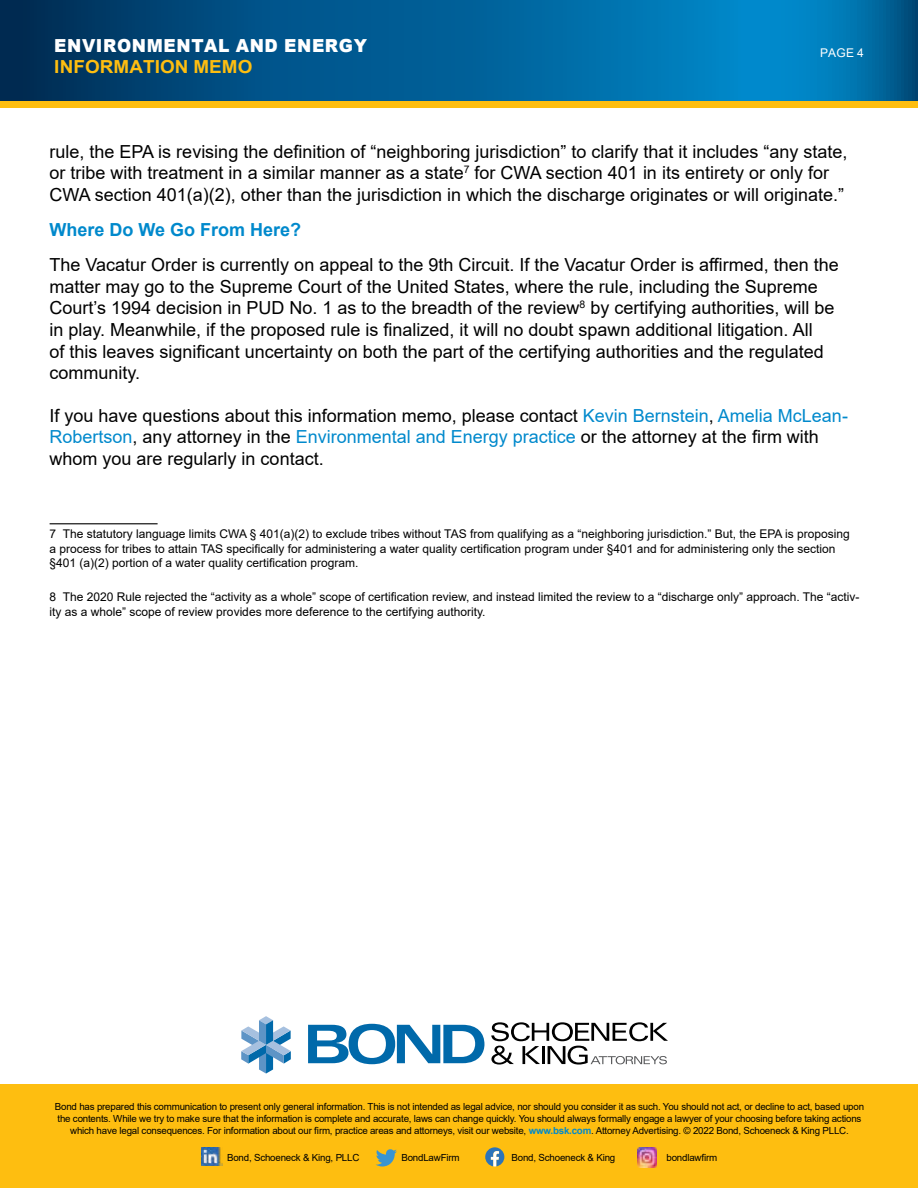
<style>
.page{position:relative;width:918px;height:1188px;background:#fff}
.page>*{position:absolute;margin:0;border:0;box-sizing:border-box;transform-origin:0 0}
.t1{font:18px/21.6px "Arial";color:#000}
.t2{font:900 18px "Arial";letter-spacing:.035em;color:#fff;scale:.95 1}
.t3{font:700 18px "Arial";color:#0089cc}
.t4{font:700 18px "Arial";letter-spacing:.005em;color:#febe10;scale:1.05 1}
.t5{font:12px/14.4px "Arial";color:#000}
.t6{font:12px "Arial";color:#fff}
.t7{font:9.75px/11.7px "Arial";letter-spacing:-.02em;color:#000;text-align:center}
.s1{color:#0089cc}
.s2{font-weight:700;color:#0089cc}
</style>
<div class="page">
<div style="left:0;top:1084px;width:918px;height:104px;background:#febe10"></div>
<svg style="left:241px;top:1016px;width:50px;height:58px"></svg>
<svg style="left:308px;top:1024px;width:176px;height:40px"></svg>
<svg style="left:491px;top:1022px;width:177px;height:43px"></svg>
<svg style="left:376px;top:1149px;width:21px;height:18px"></svg>
<svg style="left:485px;top:1147px;width:19px;height:19px"></svg>
<img style="left:637px;top:1148px;width:20px;height:19px">
<img style="left:201px;top:1148px;width:22px;height:18px">
<div style="left:0;top:54px;width:918px;height:54px;background:#febe10"></div>
<svg style="left:0;top:0;width:918px;height:101px;background:#005f96"></svg>
<hr style="left:50px;top:523px;width:108px;height:1px;background:#000">
<p class="t2" style="left:54px;top:32px;width:331px">ENVIRONMENTAL AND ENERGY</p>
<p class="t4" style="left:54px;top:54px;width:190px">INFORMATION MEMO</p>
<p class="t6" style="left:820px;top:45px;width:45px">PAGE 4</p>
<p class="t1" style="left:50px;top:141px;width:800px">rule, the EPA is revising the definition of “neighboring jurisdiction” to clarify that it includes “any state, or tribe with treatment in a similar manner as a state<sup>7</sup> for CWA section 401 in its entirety or only for<br>CWA section 401(a)(2), other than the jurisdiction in which the discharge originates or will originate.”</p>
<p class="t3" style="left:50px;top:217px;width:253px">Where Do We Go From Here?</p>
<p class="t1" style="left:50px;top:254px;width:791px">The Vacatur Order is currently on appeal to the 9th Circuit. If the Vacatur Order is affirmed, then the matter may go to the Supreme Court of the United States, where the rule, including the Supreme Court’s 1994 decision in PUD No. 1 as to the breadth of the review<sup>8</sup> by certifying authorities, will be in play. Meanwhile, if the proposed rule is finalized, it will no doubt spawn additional litigation. All<br>of this leaves significant uncertainty on both the part of the certifying authorities and the regulated community.</p>
<p class="t1" style="left:50px;top:405px;width:800px">If you have questions about this information memo, please contact <span class="s1">Kevin Bernstein</span>, <span class="s1">Amelia McLean-<br>Robertson</span>, any attorney in the <span class="s1">Environmental and Energy practice</span> or the attorney at the firm with whom you are regularly in contact.</p>
<p class="t5" style="left:50px;top:527px;width:802px">7 The statutory language limits CWA § 401(a)(2) to exclude tribes without TAS from qualifying as a “neighboring jurisdiction.” But, the EPA is proposing a process for tribes to attain TAS specifically for administering a water quality certification program under §401 and for administering only the section §401 (a)(2) portion of a water quality certification program.</p>
<p class="t5" style="left:50px;top:590px;width:811px">8 The 2020 Rule rejected the “activity as a whole” scope of certification review, and instead limited the review to a “discharge only” approach. The “activ&shy;ity as a whole” scope of review provides more deference to the certifying authority.</p>
<p class="t7" style="left:55px;top:1101px;width:811px">Bond has prepared this communication to present only general information. This is not intended as legal advice, nor should you consider it as such. You should not act, or decline to act, based upon the contents. While we try to make sure that the information is complete and accurate, laws can change quickly. You should always formally engage a lawyer of your choosing before taking actions which have legal consequences. For information about our firm, practice areas and attorneys, visit our website, <span class="s2">www.bsk.com</span>. Attorney Advertising. © 2022 Bond, Schoeneck &amp; King PLLC.</p>
<p class="t7" style="left:227px;top:1152px;width:134px">Bond, Schoeneck &amp; King, PLLC</p>
<p class="t7" style="left:401px;top:1152px;width:60px">BondLawFirm</p>
<p class="t7" style="left:512px;top:1152px;width:105px">Bond, Schoeneck &amp; King</p>
<p class="t7" style="left:666px;top:1152px;width:52px">bondlawfirm</p>
</div>
